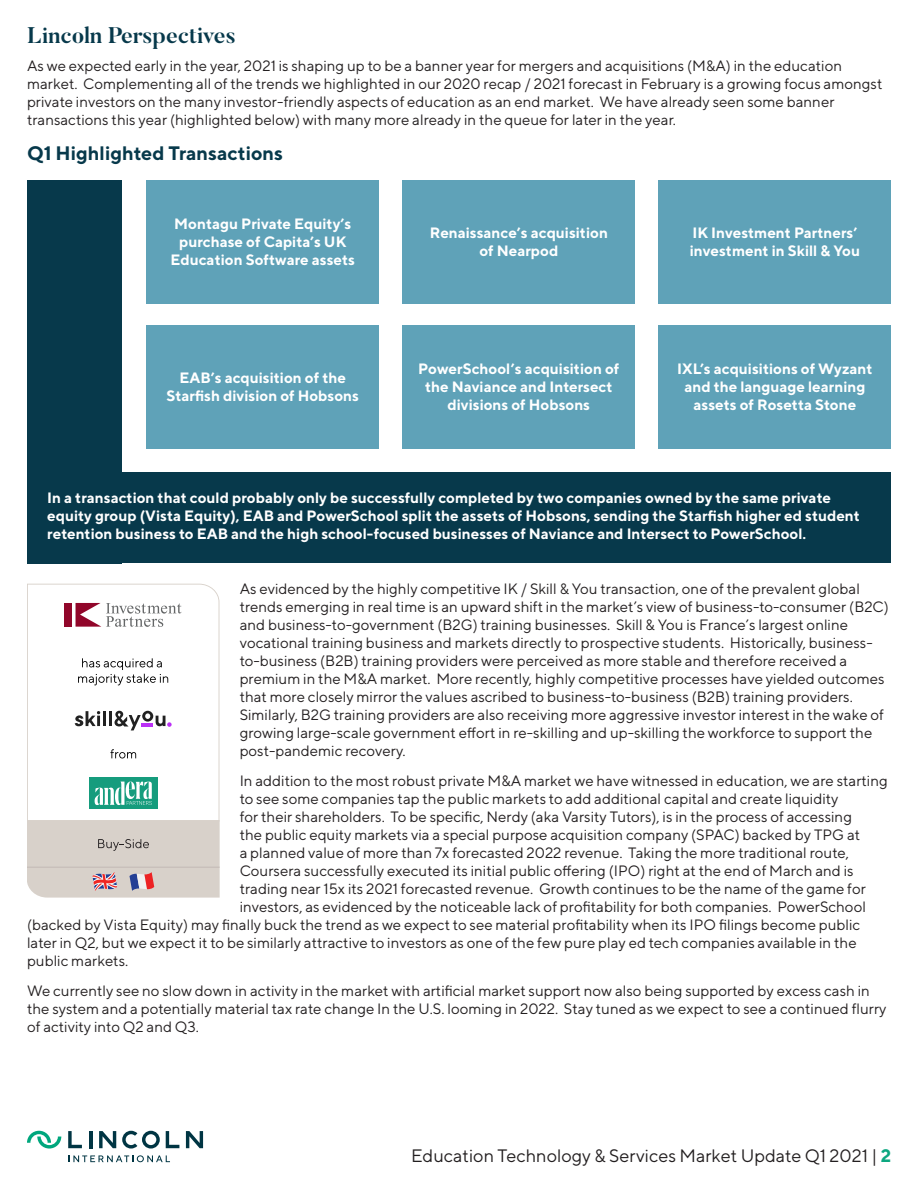
<style>
.page{position:relative;width:918px;height:1188px;background:#fff}
.page>*{position:absolute;margin:0;border:0;box-sizing:border-box;transform-origin:0 0}
.Butler_Black_15pt{font:700 22.5px "Butler";color:#07394b}
.TT_Norms_13pt{font:700 19.5px "TT Norms";color:#07394b}
.t1{font:18px "TT Norms";color:#231f20}
.Standard_TT_Norms_10{font:15px/18px "TT Norms";color:#231f20}
.TT_Norms_10pt_CENTER{font:700 15px/18px "TT Norms";color:#fff;text-align:center}
.Standard_TT_Norms_10-2{font:700 15px/18px "TT Norms";color:#fff}
.s1{font-weight:700;color:#0da780}
</style>
<div class="page">
<hr style="left:89px;top:1131px;width:3px;height:17px;background:#003543">
<svg style="left:99px;top:1131px;width:17px;height:17px"></svg>
<svg style="left:68px;top:1131px;width:14px;height:17px"></svg>
<svg style="left:186px;top:1131px;width:17px;height:17px"></svg>
<svg style="left:166px;top:1131px;width:13px;height:17px"></svg>
<svg style="left:122px;top:1131px;width:38px;height:18px"></svg>
<svg style="left:27px;top:1131px;width:34px;height:18px"></svg>
<svg style="left:69px;top:1155px;width:101px;height:7px"></svg>
<div style="left:27px;top:180px;width:95px;height:383px;background:#07394b"></div>
<div style="left:27px;top:472px;width:864px;height:91px;background:#07394b"></div>
<div style="left:147px;top:180px;width:232px;height:124px;background:#5fa2b8"></div>
<div style="left:403px;top:180px;width:232px;height:124px;background:#5fa2b8"></div>
<div style="left:659px;top:180px;width:232px;height:124px;background:#5fa2b8"></div>
<div style="left:147px;top:325px;width:232px;height:124px;background:#5fa2b8"></div>
<div style="left:403px;top:325px;width:232px;height:124px;background:#5fa2b8"></div>
<div style="left:659px;top:325px;width:232px;height:124px;background:#5fa2b8"></div>
<svg style="left:27px;top:584px;width:192px;height:236px"></svg>
<div style="left:65px;top:603px;width:7px;height:24px;background:#91062a"></div>
<svg style="left:76px;top:603px;width:106px;height:24px"></svg>
<svg style="left:75px;top:711px;width:25px;height:16px"></svg>
<hr style="left:103px;top:711px;width:3px;height:15px;background:#212121">
<hr style="left:109px;top:711px;width:3px;height:15px;background:#212121">
<svg style="left:115px;top:711px;width:57px;height:19px"></svg>
<div style="left:89px;top:778px;width:68px;height:31px;background:#159c7d"></div>
<svg style="left:95px;top:782px;width:57px;height:23px"></svg>
<svg style="left:110px;top:749px;width:26px;height:10px"></svg>
<svg style="left:78px;top:658px;width:90px;height:27px"></svg>
<svg style="left:27px;top:820px;width:192px;height:78px;background:#d5cbc6"></svg>
<p class="Butler_Black_15pt" style="left:27px;top:21px;width:210px">Lincoln Perspectives</p>
<p class="Standard_TT_Norms_10" style="left:27px;top:57px;width:857px">As we expected early in the year, 2021 is shaping up to be a banner year for mergers and acquisitions (M&amp;A) in the education market. Complementing all of the trends we highlighted in our 2020 recap / 2021 forecast in February is a growing focus amongst private investors on the many investor-friendly aspects of education as an end market. We have already seen some banner transactions this year (highlighted below) with many more already in the queue for later in the year.</p>
<p class="TT_Norms_13pt" style="left:27px;top:141px;width:258px">Q1 Highlighted Transactions</p>
<p class="TT_Norms_10pt_CENTER" style="left:170px;top:215px;width:186px">Montagu Private Equity’s purchase of Capita’s UK<br>Education Software assets</p>
<p class="TT_Norms_10pt_CENTER" style="left:430px;top:224px;width:180px">Renaissance’s acquisition of Nearpod</p>
<p class="TT_Norms_10pt_CENTER" style="left:690px;top:224px;width:172px;text-align:left">IK Investment Partners’ investment in Skill &amp; You</p>
<p class="TT_Norms_10pt_CENTER" style="left:166px;top:369px;width:194px">EAB’s acquisition of the<br>Starfish division of Hobsons</p>
<p class="TT_Norms_10pt_CENTER" style="left:418px;top:360px;width:203px">PowerSchool’s acquisition of the Naviance and Intersect divisions of Hobsons</p>
<p class="TT_Norms_10pt_CENTER" style="left:677px;top:360px;width:197px">IXL’s acquisitions of Wyzant and the language learning assets of Rosetta Stone</p>
<p class="Standard_TT_Norms_10-2" style="left:47px;top:489px;width:814px">In a transaction that could probably only be successfully completed by two companies owned by the same private equity group (Vista Equity), EAB and PowerSchool split the assets of Hobsons, sending the Starfish higher ed student retention business to EAB and the high school-focused businesses of Naviance and Intersect to PowerSchool.</p>
<p class="Standard_TT_Norms_10" style="left:240px;top:580px;width:651px">As evidenced by the highly competitive IK / Skill &amp; You transaction, one of the prevalent global trends emerging in real time is an upward shift in the market’s view of business-to-consumer (B2C) and business-to-government (B2G) training businesses. Skill &amp; You is France’s largest online vocational training business and markets directly to prospective students. Historically, business&shy;to-business (B2B) training providers were perceived as more stable and therefore received a premium in the M&amp;A market. More recently, highly competitive processes have yielded outcomes that more closely mirror the values ascribed to business-to-business (B2B) training providers.<br>Similarly, B2G training providers are also receiving more aggressive investor interest in the wake of growing large-scale government effort in re-skilling and up-skilling the workforce to support the post-pandemic recovery.</p>
<p class="Standard_TT_Norms_10" style="left:240px;top:772px;width:650px">In addition to the most robust private M&amp;A market we have witnessed in education, we are starting</p>
<p class="Standard_TT_Norms_10" style="left:240px;top:790px;width:600px">to see some companies tap the public markets to add additional capital and create liquidity</p>
<p class="Standard_TT_Norms_10" style="left:240px;top:808px;width:614px">for their shareholders. To be specific, Nerdy (aka Varsity Tutors), is in the process of accessing</p>
<p class="Standard_TT_Norms_10" style="left:240px;top:826px;width:622px">the public equity markets via a special purpose acquisition company (SPAC) backed by TPG at</p>
<p class="Standard_TT_Norms_10" style="left:240px;top:844px;width:611px">a planned value of more than 7x forecasted 2022 revenue. Taking the more traditional route,</p>
<p class="Standard_TT_Norms_10" style="left:240px;top:862px;width:616px">Coursera successfully executed its initial public offering (IPO) right at the end of March and is</p>
<p class="Standard_TT_Norms_10" style="left:240px;top:880px;width:628px">trading near 15x its 2021 forecasted revenue. Growth continues to be the name of the game for</p>
<p class="Standard_TT_Norms_10" style="left:240px;top:898px;width:628px">investors, as evidenced by the noticeable lack of profitability for both companies. PowerSchool</p>
<p class="Standard_TT_Norms_10" style="left:27px;top:916px;width:835px">(backed by Vista Equity) may finally buck the trend as we expect to see material profitability when its IPO filings become public</p>
<p class="Standard_TT_Norms_10" style="left:27px;top:934px;width:831px">later in Q2, but we expect it to be similarly attractive to investors as one of the few pure play ed tech companies available in the</p>
<p class="Standard_TT_Norms_10" style="left:27px;top:952px;width:103px">public markets.</p>
<p class="Standard_TT_Norms_10" style="left:27px;top:982px;width:861px">We currently see no slow down in activity in the market with artificial market support now also being supported by excess cash in the system and a potentially material tax rate change In the U.S. looming in 2022. Stay tuned as we expect to see a continued flurry of activity into Q2 and Q3.</p>
<p class="t1" style="left:411px;top:1145px;width:482px">Education Technology &amp; Services Market Update Q1 2021 | <span class="s1">2</span></p>
</div>
